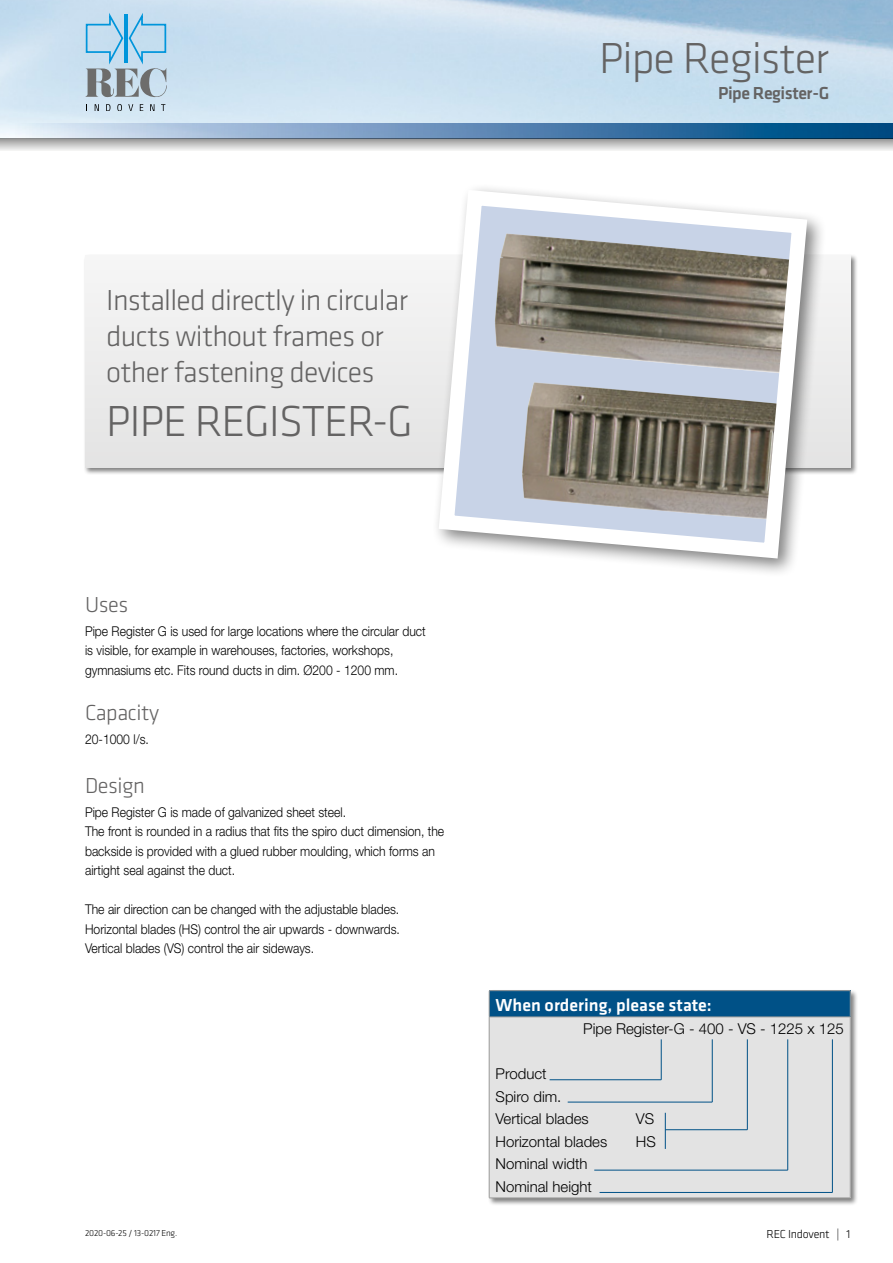
<style>
.page{position:relative;width:893px;height:1263px;background:#fff}
.page>*{position:absolute;margin:0;border:0;box-sizing:border-box;transform-origin:0 0}
.t1{font:300 45px "Klavika";letter-spacing:-.025em;color:#646363}
.t2{font:300 30px/36px "Klavika";letter-spacing:-.025em;color:#646363}
.t3{font:300 22.5px "Klavika";letter-spacing:-.02em;color:#646363}
.t4{font:500 18px "Klavika";color:#fff}
.t5{font:500 18px "Klavika";letter-spacing:-.025em;color:#646363}
.t6{font:300 15px/22.5px "Helvetica Neue LT Std";color:#000}
.t7{font:300 13.5px/19.5px "Helvetica Neue LT Std";color:#000;scale:.9 1}
.t8{font:300 12px "Klavika";letter-spacing:-.02em;color:#000}
.t9{font:300 9px "Klavika";letter-spacing:-.02em;color:#000}
</style>
<div class="page">
<img style="left:0;top:0;width:893px;height:123px">
<svg style="left:1px;top:123px;width:892px;height:15px;background:#6994bb"></svg>
<svg style="left:0;top:138px;width:893px;height:13px;background:#bebfc1"></svg>
<svg style="left:0;top:123px;width:1px;height:12px"></svg>
<div style="left:84px;top:253px;width:774px;height:222px;background:#000;opacity:.5"></div>
<div style="left:85px;top:255px;width:765px;height:213px;background:#ededed"></div>
<svg style="left:95px;top:104px;width:4px;height:7px"></svg>
<svg style="left:106px;top:104px;width:4px;height:7px"></svg>
<svg style="left:117px;top:104px;width:5px;height:7px"></svg>
<svg style="left:128px;top:104px;width:5px;height:7px"></svg>
<svg style="left:140px;top:104px;width:3px;height:7px"></svg>
<svg style="left:150px;top:104px;width:4px;height:7px"></svg>
<svg style="left:161px;top:104px;width:4px;height:7px"></svg>
<svg style="left:85px;top:13px;width:82px;height:85px;background:#a5c5d8"></svg>
<div style="left:432px;top:183px;width:395px;height:395px;background:#000;opacity:.5"></div>
<svg style="left:431px;top:183px;width:384px;height:383px"></svg>
<div style="left:487px;top:989px;width:371px;height:217px;background:#000;opacity:.5"></div>
<div style="left:489px;top:991px;width:361px;height:26px;background:#005187"></div>
<div style="left:489px;top:1017px;width:361px;height:181px;background:#e3e3e3"></div>
<hr style="left:489px;top:990px;width:361px;height:1px;background:#9d9d9c">
<svg style="left:489px;top:991px;width:1px;height:26px"></svg>
<svg style="left:850px;top:991px;width:1px;height:26px"></svg>
<hr style="left:489px;top:1017px;width:361px;height:1px;background:#9d9d9c">
<hr style="left:489px;top:1017px;width:1px;height:181px;background:#9d9d9c">
<hr style="left:850px;top:1017px;width:1px;height:181px;background:#9d9d9c">
<hr style="left:489px;top:1197px;width:361px;height:1px;background:#9d9d9c">
<hr style="left:550px;top:1079px;width:111px;height:1px;background:#005187">
<hr style="left:568px;top:1102px;width:144px;height:1px;background:#005187">
<hr style="left:661px;top:1039px;width:1px;height:41px;background:#005187">
<hr style="left:712px;top:1039px;width:1px;height:63px;background:#005187">
<hr style="left:665px;top:1129px;width:82px;height:1px;background:#005187">
<hr style="left:747px;top:1039px;width:1px;height:91px;background:#005187">
<hr style="left:665px;top:1113px;width:1px;height:36px;background:#005187">
<hr style="left:594px;top:1170px;width:194px;height:1px;background:#005187">
<hr style="left:787px;top:1039px;width:1px;height:131px;background:#005187">
<hr style="left:600px;top:1192px;width:232px;height:1px;background:#005187">
<hr style="left:832px;top:1039px;width:1px;height:153px;background:#005187">
<h1 class="t1" style="left:599px;top:34px;width:231px">Pipe Register</h1>
<h3 class="t5" style="left:718px;top:83px;width:113px">Pipe Register-G</h3>
<h2 class="t2" style="left:106px;top:282px;width:303px">Installed directly in circular ducts without frames or other fastening devices</h2>
<h1 class="t1" style="left:106px;top:396px;width:308px">PIPE REGISTER-G</h1>
<h3 class="t3" style="left:85px;top:592px;width:45px">Uses</h3>
<p class="t7" style="left:85px;top:621px;width:380px">Pipe Register G is used for large locations where the circular duct is visible, for example in warehouses, factories, workshops, gymnasiums etc. Fits round ducts in dim. Ø200 - 1200 mm.</p>
<h3 class="t3" style="left:85px;top:700px;width:75px">Capacity</h3>
<p class="t7" style="left:85px;top:729px;width:73px">20-1000 l/s.</p>
<h3 class="t3" style="left:85px;top:773px;width:61px">Design</h3>
<p class="t7" style="left:85px;top:802px;width:401px">Pipe Register G is made of galvanized sheet steel.<br>The front is rounded in a radius that fits the spiro duct dimension, the backside is provided with a glued rubber moulding, which forms an airtight seal against the duct.</p>
<p class="t7" style="left:85px;top:899px;width:351px;text-align:justify">The air direction can be changed with the adjustable blades.<br>Horizontal blades (HS) control the air upwards - downwards.<br>Vertical blades (VS) control the air sideways.</p>
<p class="t9" style="left:85px;top:1228px;width:94px">2020-06-25 / 13-0217 Eng.</p>
<h3 class="t4" style="left:496px;top:995px;width:218px">When ordering, please state:</h3>
<p class="t6" style="left:583px;top:1017px;width:262px">Pipe Register-G - 400 - VS - 1225 x 125</p>
<p class="t6" style="left:496px;top:1062px;width:95px">Product<br>Spiro dim.<br>Vertical blades</p>
<p class="t6" style="left:636px;top:1107px;width:20px">VS</p>
<p class="t6" style="left:496px;top:1129px;width:113px">Horizontal blades</p>
<p class="t6" style="left:636px;top:1129px;width:22px">HS</p>
<p class="t6" style="left:496px;top:1152px;width:98px">Nominal width<br>Nominal height</p>
<p class="t8" style="left:766px;top:1227px;width:85px">REC Indovent | 1</p>
</div>
